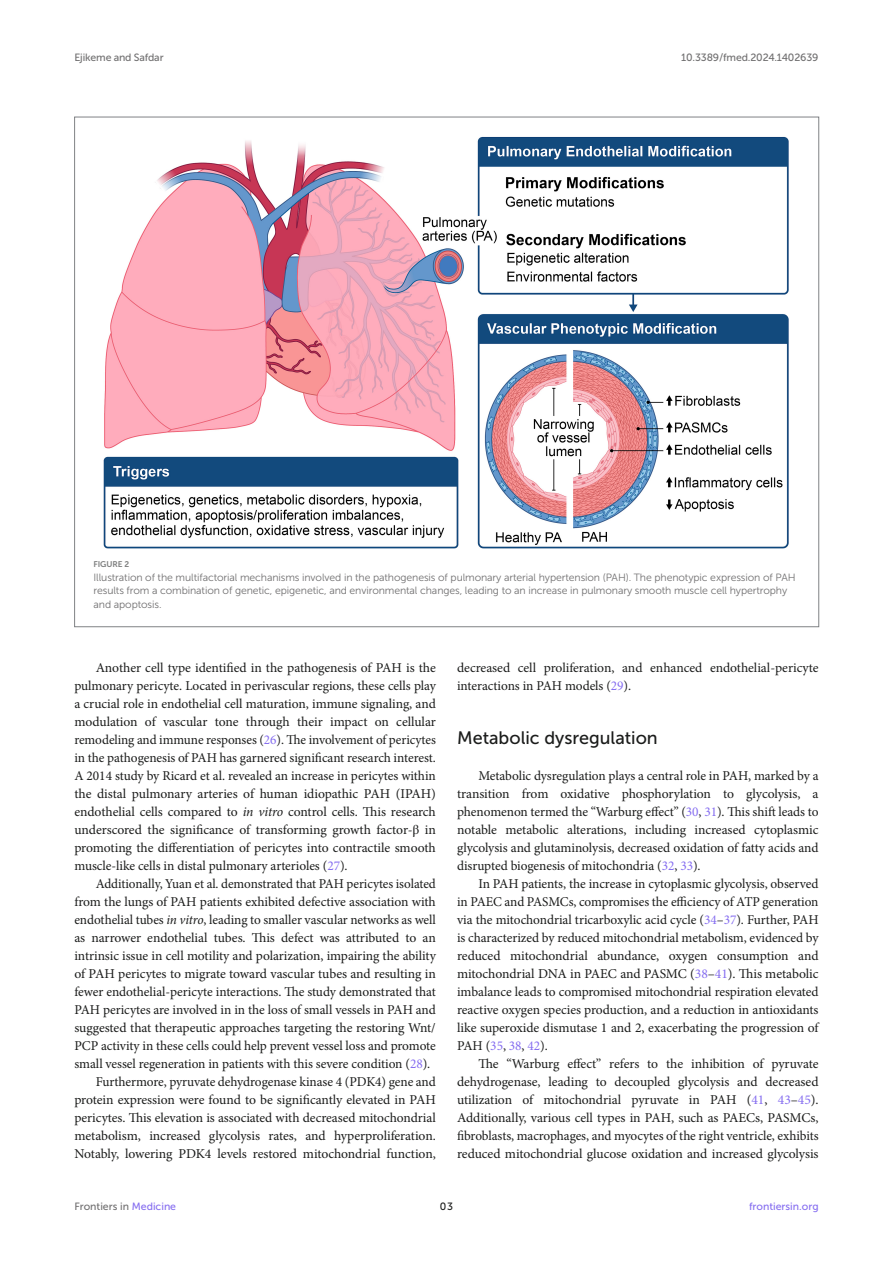
<style>
.page{position:relative;width:893px;height:1263px;background:#fff}
.page>*{position:absolute;margin:0;border:0;box-sizing:border-box;transform-origin:0 0}
.HEAD_2{font:18px "Museo Sans 500";color:#1b1c1b}
.TEXT{font:13.5px/18px "Minion Pro";letter-spacing:-.005em;color:#1b1c1b;text-align:justify}
.TEXT_FLUSH{font:13.5px/18px "Minion Pro";letter-spacing:-.005em;color:#1b1c1b;text-align:justify}
.FIG_LEG{font:10.5px/13.5px "Museo Sans 300";letter-spacing:-.01em;color:#706f70}
.t1{font:10.5px "Museo Sans 500";letter-spacing:-.015em;color:#706f70}
.t2{font:10.5px "Museo Sans 500";color:#856df0}
.t3{font:10.5px "Museo Sans 500";color:#1b1c1b}
.FIG_HD{font:8.25px "Museo Sans 700";letter-spacing:-.01em;color:#7e7f7f}
.s1{color:#856df0}
.s2{font-style:italic}
.s3{font-family:"STIX General"}
</style>
<div class="page">
<img style="left:104px;top:136px;width:685px;height:412px">
<p class="t1" style="left:74px;top:51px;width:91px">Ejikeme and Safdar</p>
<p class="t1" style="left:681px;top:51px;width:139px">10.3389/fmed.2024.1402639</p>
<p class="FIG_HD" style="left:94px;top:560px;width:37px">FIGURE 2</p>
<p class="FIG_LEG" style="left:94px;top:570px;width:703px">Illustration of the multifactorial mechanisms involved in the pathogenesis of pulmonary arterial hypertension (PAH). The phenotypic expression of PAH results from a combination of genetic, epigenetic, and environmental changes, leading to an increase in pulmonary smooth muscle cell hypertrophy and apoptosis.</p>
<p class="TEXT" style="left:74px;top:659px;width:363px;text-indent:21px">Another cell type identified in the pathogenesis of PAH is the pulmonary pericyte. Located in perivascular regions, these cells play a crucial role in endothelial cell maturation, immune signaling, and modulation of vascular tone through their impact on cellular remodeling and immune responses (<span class="s1">26</span>). The involvement of pericytes in the pathogenesis of PAH has garnered significant research interest.<br>A 2014 study by Ricard et al. revealed an increase in pericytes within the distal pulmonary arteries of human idiopathic PAH (IPAH) endothelial cells compared to <span class="s2">in vitro</span> control cells. This research underscored the significance of transforming growth factor-<span class="s3">β</span> in promoting the differentiation of pericytes into contractile smooth muscle-like cells in distal pulmonary arterioles (<span class="s1">27</span>).</p>
<p class="TEXT" style="left:74px;top:875px;width:363px;text-indent:21px">Additionally, Yuan et al. demonstrated that PAH pericytes isolated from the lungs of PAH patients exhibited defective association with endothelial tubes <span class="s2">in vitro</span>, leading to smaller vascular networks as well as narrower endothelial tubes. This defect was attributed to an intrinsic issue in cell motility and polarization, impairing the ability of PAH pericytes to migrate toward vascular tubes and resulting in fewer endothelial-pericyte interactions. The study demonstrated that PAH pericytes are involved in in the loss of small vessels in PAH and suggested that therapeutic approaches targeting the restoring Wnt/ PCP activity in these cells could help prevent vessel loss and promote small vessel regeneration in patients with this severe condition (<span class="s1">28</span>).</p>
<p class="TEXT" style="left:74px;top:1073px;width:363px;text-indent:21px">Furthermore, pyruvate dehydrogenase kinase 4 (PDK4) gene and protein expression were found to be significantly elevated in PAH pericytes. This elevation is associated with decreased mitochondrial metabolism, increased glycolysis rates, and hyperproliferation.<br>Notably, lowering PDK4 levels restored mitochondrial function,</p>
<p class="TEXT" style="left:457px;top:659px;width:363px">decreased cell proliferation, and enhanced endothelial-pericyte interactions in PAH models (<span class="s1">29</span>).</p>
<p class="HEAD_2" style="left:457px;top:728px;width:202px">Metabolic dysregulation</p>
<p class="TEXT_FLUSH" style="left:457px;top:767px;width:363px;text-indent:21px">Metabolic dysregulation plays a central role in PAH, marked by a transition from oxidative phosphorylation to glycolysis, a phenomenon termed the “Warburg effect” (<span class="s1">30</span>, <span class="s1">31</span>). This shift leads to notable metabolic alterations, including increased cytoplasmic glycolysis and glutaminolysis, decreased oxidation of fatty acids and disrupted biogenesis of mitochondria (<span class="s1">32</span>, <span class="s1">33</span>).</p>
<p class="TEXT" style="left:457px;top:875px;width:363px;text-indent:21px">In PAH patients, the increase in cytoplasmic glycolysis, observed in PAEC and PASMCs, compromises the efficiency of ATP generation via the mitochondrial tricarboxylic acid cycle (<span class="s1">34</span>–<span class="s1">37</span>). Further, PAH is characterized by reduced mitochondrial metabolism, evidenced by reduced mitochondrial abundance, oxygen consumption and mitochondrial DNA in PAEC and PASMC (<span class="s1">38</span>–<span class="s1">41</span>). This metabolic imbalance leads to compromised mitochondrial respiration elevated reactive oxygen species production, and a reduction in antioxidants like superoxide dismutase 1 and 2, exacerbating the progression of PAH (<span class="s1">35</span>, <span class="s1">38</span>, <span class="s1">42</span>).</p>
<p class="TEXT" style="left:457px;top:1055px;width:363px;text-indent:21px">The “Warburg effect” refers to the inhibition of pyruvate dehydrogenase, leading to decoupled glycolysis and decreased utilization of mitochondrial pyruvate in PAH (<span class="s1">41</span>, <span class="s1">43</span>–<span class="s1">45</span>).<br>Additionally, various cell types in PAH, such as PAECs, PASMCs, fibroblasts, macrophages, and myocytes of the right ventricle, exhibits reduced mitochondrial glucose oxidation and increased glycolysis</p>
<p class="t1" style="left:74px;top:1200px;width:103px">Frontiers in <span class="s1">Medicine</span></p>
<p class="t3" style="left:440px;top:1200px;width:15px">03</p>
<p class="t2" style="left:749px;top:1200px;width:71px">frontiersin.org</p>
</div>
